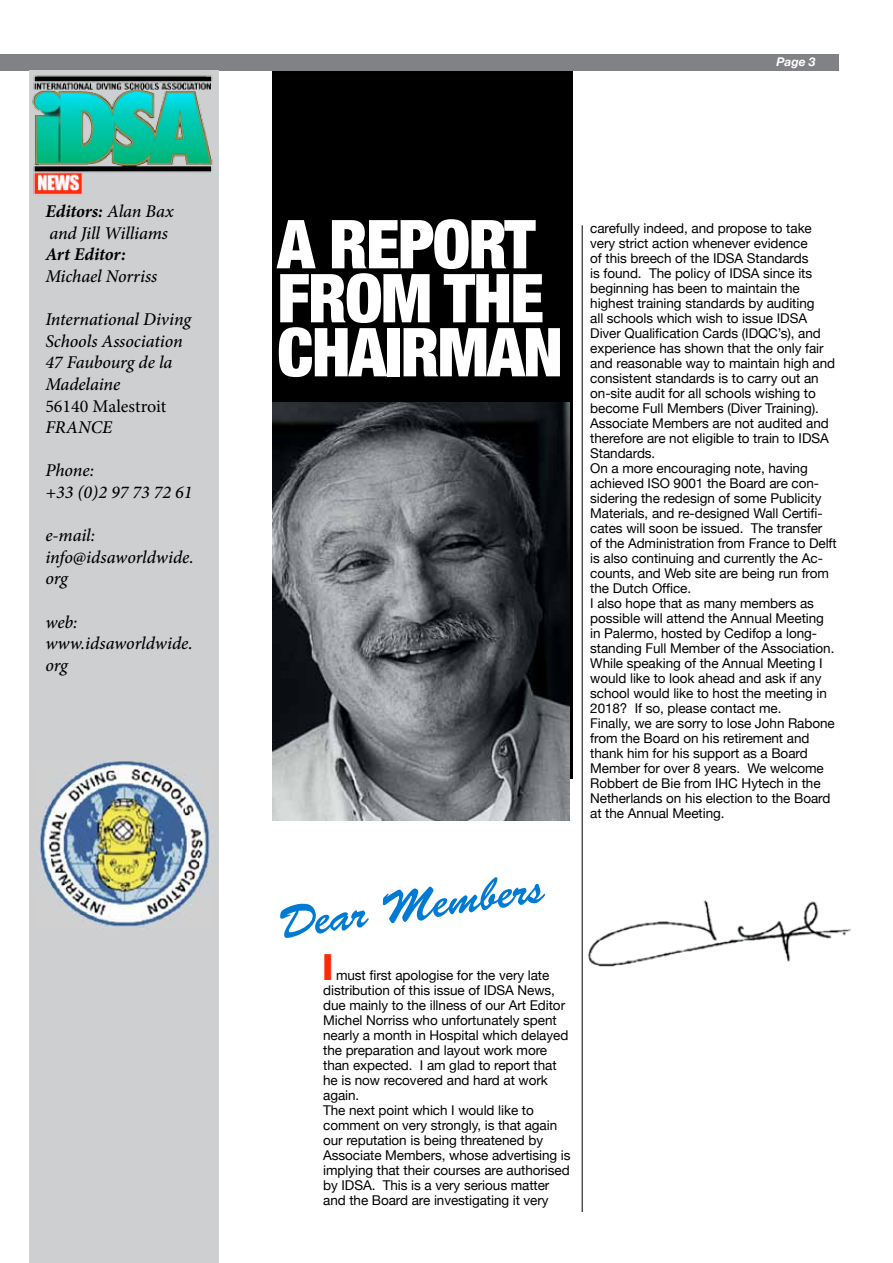
<style>
.page{position:relative;width:893px;height:1263px;background:#fff}
.page>*{position:absolute;margin:0;border:0;box-sizing:border-box;transform-origin:0 0}
.t1{font:900 condensed 67.5px/54px "Helvetica Neue";letter-spacing:-.025em;color:#fff}
.t2{font:45px "Brush Script Std";color:#007ad3}
.t3{font:900 condensed 36px "Helvetica Neue";color:#ff2b06}
.t4{font:italic 500 18px/21.6px "Minion Pro";letter-spacing:-.005em;color:#000}
.t5{font:18px "Minion Pro";color:#000}
.t6{font:italic 700 18px "Minion Pro";letter-spacing:-.005em;color:#000}
.t7{font:13.5px/15px "Helvetica Neue";letter-spacing:-.005em;color:#000}
.t8{font:italic 700 12px "Helvetica Neue";color:#fff}
.s1{font-weight:700}
</style>
<div class="page">
<div style="left:0;top:54px;width:839px;height:17px;background:#808285"></div>
<img style="left:581px;top:885px;width:270px;height:92px">
<div style="left:30px;top:71px;width:189px;height:1192px;background:#cdcfd0"></div>
<img style="left:38px;top:761px;width:175px;height:167px">
<img style="left:29px;top:70px;width:190px;height:142px">
<div style="left:272px;top:71px;width:300px;height:707px;background:#000"></div>
<img style="left:272px;top:403px;width:298px;height:418px">
<hr style="left:582px;top:225px;width:1px;height:987px;background:#000">
<h3 class="t4" style="left:45px;top:201px;width:130px"><span class="s1">Editors:</span> Alan Bax and Jill Williams</h3>
<h3 class="t6" style="left:45px;top:242px;width:82px">Art Editor:</h3>
<h3 class="t4" style="left:45px;top:265px;width:113px">Michael Norriss</h3>
<h3 class="t4" style="left:45px;top:309px;width:147px">International Diving<br>Schools Association<br>47 Faubourg de la<br>Madelaine</h3>
<h3 class="t5" style="left:45px;top:394px;width:122px">56140 Malestroit</h3>
<h3 class="t4" style="left:45px;top:417px;width:68px">FRANCE</h3>
<h3 class="t4" style="left:45px;top:460px;width:149px">Phone:<br>+33 (0)2 97 73 72 61</h3>
<h3 class="t4" style="left:45px;top:525px;width:150px">e-mail: info@idsaworldwide. org</h3>
<h3 class="t4" style="left:45px;top:611px;width:149px">web: www.idsaworldwide. org</h3>
<p class="t8" style="left:776px;top:52px;width:41px">Page 3</p>
<h1 class="t1" style="left:277px;top:214px;width:287px">A REPORT<br>FROM THE<br>CHAIRMAN</h1>
<p class="t7" style="left:590px;top:222px;width:248px">carefully indeed, and propose to take very strict action whenever evidence<br>of this breech of the IDSA Standards<br>is found. The policy of IDSA since its beginning has been to maintain the highest training standards by auditing<br>all schools which wish to issue IDSA Diver Qualification Cards (IDQC’s), and experience has shown that the only fair and reasonable way to maintain high and consistent standards is to carry out an on-site audit for all schools wishing to become Full Members (Diver Training).<br>Associate Members are not audited and therefore are not eligible to train to IDSA Standards.<br>On a more encouraging note, having achieved ISO 9001 the Board are con&shy;sidering the redesign of some Publicity Materials, and re-designed Wall Certifi&shy;cates will soon be issued. The transfer of the Administration from France to Delft is also continuing and currently the Ac&shy;counts, and Web site are being run from the Dutch Office.<br>I also hope that as many members as possible will attend the Annual Meeting in Palermo, hosted by Cedifop a long&shy;standing Full Member of the Association.<br>While speaking of the Annual Meeting I would like to look ahead and ask if any school would like to host the meeting in 2018? If so, please contact me.<br>Finally, we are sorry to lose John Rabone from the Board on his retirement and thank him for his support as a Board Member for over 8 years. We welcome Robbert de Bie from IHC Hytech in the Netherlands on his election to the Board at the Annual Meeting.</p>
<h2 class="t2" style="left:275px;top:899px;width:269px;rotate:-8deg">Dear Members</h2>
<h3 class="t3" style="left:323px;top:937px;width:11px">I</h3>
<p class="t7" style="left:323px;top:968px;width:249px;text-indent:13px">must first apologise for the very late distribution of this issue of IDSA News, due mainly to the illness of our Art Editor Michel Norriss who unfortunately spent nearly a month in Hospital which delayed the preparation and layout work more than expected. I am glad to report that he is now recovered and hard at work again.<br>The next point which I would like to comment on very strongly, is that again our reputation is being threatened by Associate Members, whose advertising is implying that their courses are authorised by IDSA. This is a very serious matter and the Board are investigating it very</p>
</div>
